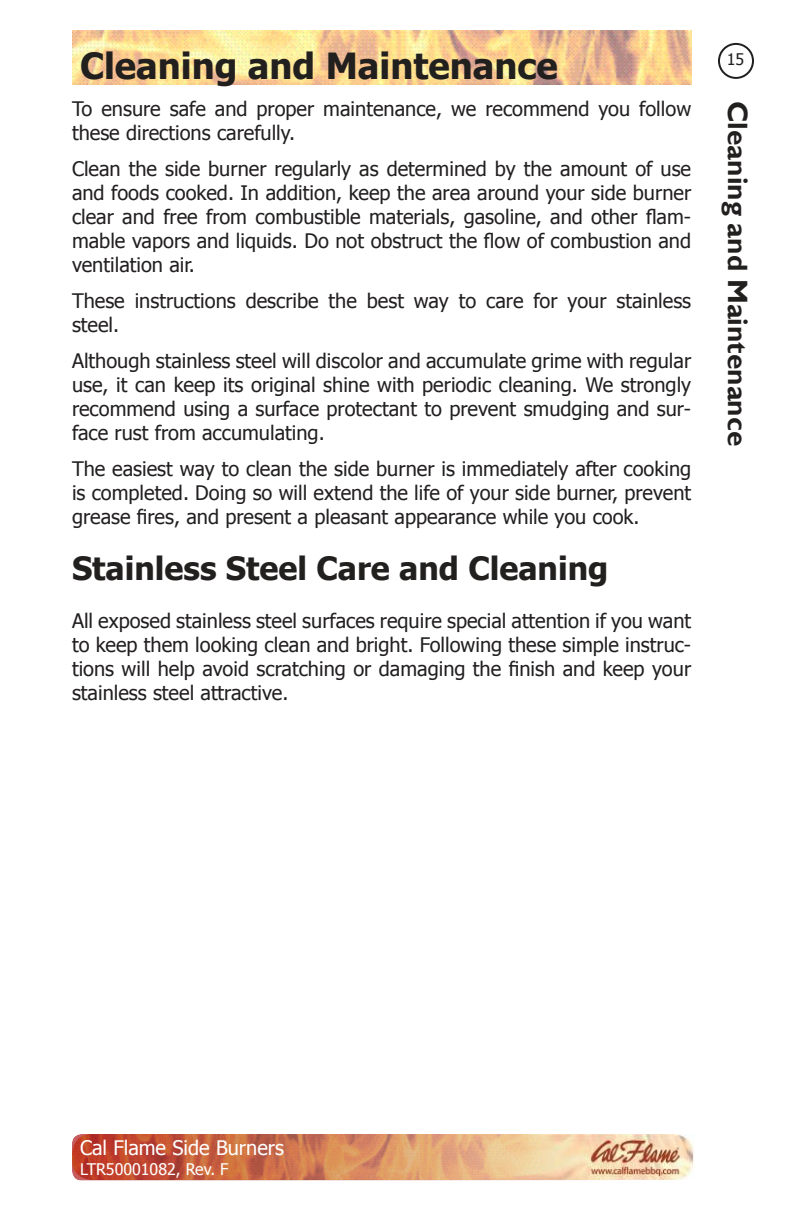
<style>
.page{position:relative;width:792px;height:1224px;background:#fff}
.page>*{position:absolute;margin:0;border:0;box-sizing:border-box;transform-origin:0 0}
.t1{font:700 36px "Tahoma";color:#221f1f}
.t2{font:700 32px "Tahoma";color:#221f1f}
.t3{font:700 28px "Gill Sans";color:#221f1f}
.t4{font:20px/24px "Tahoma";color:#221f1f;text-align:justify}
.t5{font:20px "Tahoma";color:#fff}
.t6{font:16px "Tahoma";color:#fff}
.t7{font:16px "Tahoma";color:#221f1f}
</style>
<div class="page">
<div style="left:718px;top:43px;width:36px;height:36px;border:2px solid #221f1f;border-radius:50%"></div>
<img style="left:72px;top:1134px;width:484px;height:47px">
<img style="left:542px;top:1134px;width:152px;height:46px">
<img style="left:72px;top:30px;width:619px;height:54px">
<h1 class="t1" style="left:80px;top:51px;width:479px">Cleaning and Maintenance</h1>
<p class="t4" style="left:72px;top:99px;width:621px">To ensure safe and proper maintenance, we recommend you follow these directions carefully.</p>
<p class="t4" style="left:72px;top:159px;width:621px">Clean the side burner regularly as determined by the amount of use and foods cooked. In addition, keep the area around your side burner clear and free from combustible materials, gasoline, and other flam&shy;mable vapors and liquids. Do not obstruct the flow of combustion and ventilation air.</p>
<p class="t4" style="left:72px;top:291px;width:621px">These instructions describe the best way to care for your stainless steel.</p>
<p class="t4" style="left:72px;top:351px;width:621px">Although stainless steel will discolor and accumulate grime with regular use, it can keep its original shine with periodic cleaning. We strongly recommend using a surface protectant to prevent smudging and sur&shy;face rust from accumulating.</p>
<p class="t4" style="left:72px;top:459px;width:621px">The easiest way to clean the side burner is immediately after cooking is completed. Doing so will extend the life of your side burner, prevent grease fires, and present a pleasant appearance while you cook.</p>
<h2 class="t2" style="left:72px;top:556px;width:538px">Stainless Steel Care and Cleaning</h2>
<p class="t4" style="left:72px;top:611px;width:621px">All exposed stainless steel surfaces require special attention if you want to keep them looking clean and bright. Following these simple instruc&shy;tions will help avoid scratching or damaging the finish and keep your stainless steel attractive.</p>
<p class="t7" style="left:727px;top:53px;width:19px">15</p>
<h3 class="t3" style="left:749px;top:101px;width:347px;rotate:90deg">Cleaning and Maintenance</h3>
<p class="t5" style="left:80px;top:1140px;width:205px">Cal Flame Side Burners</p>
<p class="t6" style="left:80px;top:1163px;width:150px">LTR50001082, Rev. F</p>
</div>
